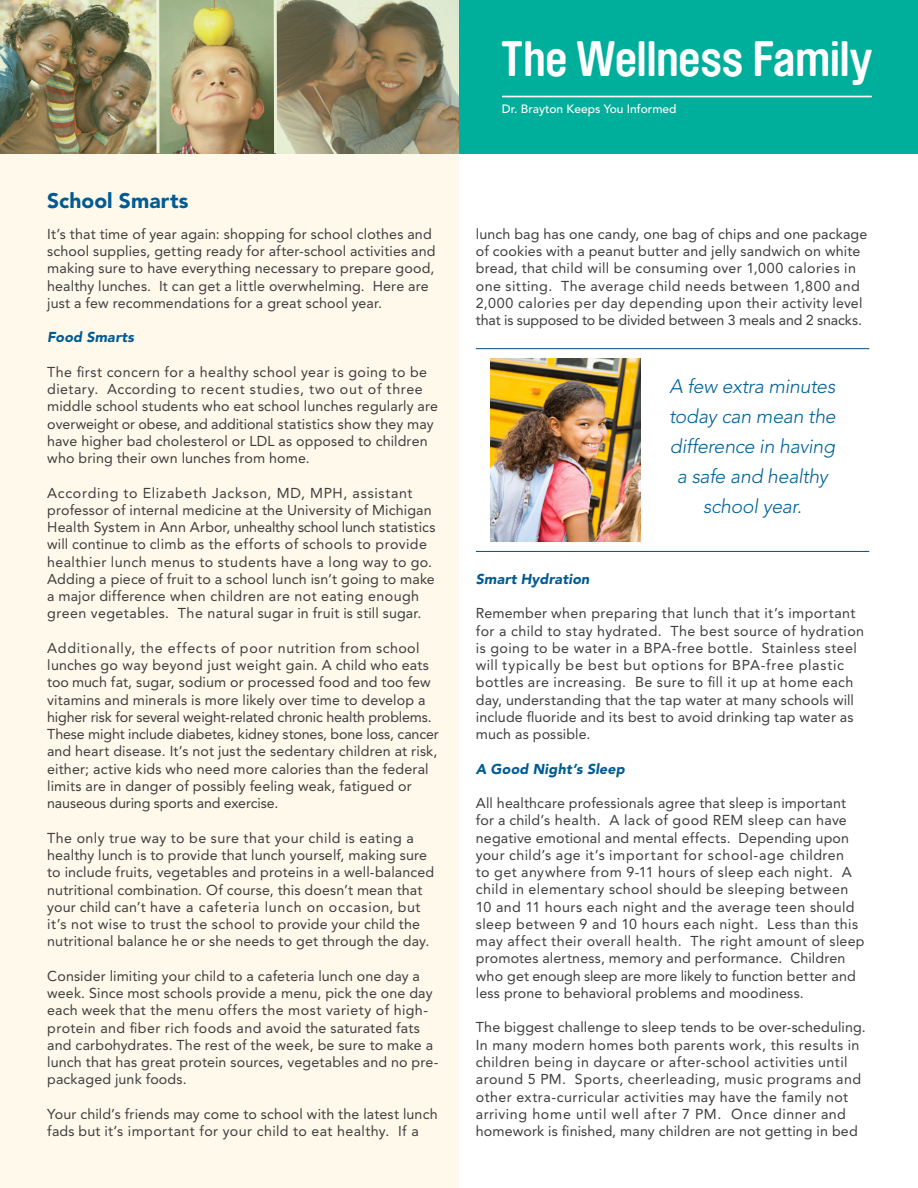
<style>
.page{position:relative;width:918px;height:1188px;background:#fff}
.page>*{position:absolute;margin:0;border:0;box-sizing:border-box;transform-origin:0 0}
.t1{font:700 49.2px "Brauer Neue";letter-spacing:-.01em;color:#fff}
.t2{font:900 21px "Avenir";letter-spacing:.005em;color:#005b93}
.t3{font:italic 300 19.5px/30px "Avenir";letter-spacing:-.015em;color:#006399;text-align:center}
.t4{font:14.25px/17.2px "Avenir";letter-spacing:.01em;color:#3e3e3f}
.t5{font:14.25px/17.2px "Avenir";letter-spacing:.03em;color:#3e3e3f}
.t6{font:italic 900 14.25px "Avenir";letter-spacing:.01em;color:#005b93}
.t7{font:500 12px "Avenir";color:#fff}
</style>
<div class="page">
<div style="left:0;top:133px;width:459px;height:1055px;background:#fff9eb"></div>
<hr style="left:476px;top:348px;width:393px;height:1px;background:#004a87">
<hr style="left:476px;top:551px;width:393px;height:1px;background:#004a87">
<div style="left:459px;top:0;width:459px;height:153px;background:#00af9b"></div>
<hr style="left:503px;top:96px;width:368px;height:1px;background:#fff">
<img style="left:0;top:0;width:459px;height:153px">
<img style="left:490px;top:359px;width:150px;height:182px">
<h2 class="t2" style="left:47px;top:188px;width:143px">School Smarts</h2>
<p class="t4" style="left:47px;top:225px;width:390px">It’s that time of year again: shopping for school clothes and school supplies, getting ready for after-school activities and making sure to have everything necessary to prepare good, healthy lunches. It can get a little overwhelming. Here are just a few recommendations for a great school year.</p>
<p class="t6" style="left:47px;top:329px;width:88px">Food Smarts</p>
<p class="t4" style="left:47px;top:363px;width:392px">The first concern for a healthy school year is going to be dietary. According to recent studies, two out of three middle school students who eat school lunches regularly are overweight or obese, and additional statistics show they may have higher bad cholesterol or LDL as opposed to children who bring their own lunches from home.</p>
<p class="t4" style="left:47px;top:484px;width:390px">According to Elizabeth Jackson, MD, MPH, assistant professor of internal medicine at the University of Michigan Health System in Ann Arbor, unhealthy school lunch statistics will continue to climb as the efforts of schools to provide healthier lunch menus to students have a long way to go.<br>Adding a piece of fruit to a school lunch isn’t going to make a major difference when children are not eating enough green vegetables. The natural sugar in fruit is still sugar.</p>
<p class="t4" style="left:47px;top:639px;width:393px">Additionally, the effects of poor nutrition from school lunches go way beyond just weight gain. A child who eats too much fat, sugar, sodium or processed food and too few vitamins and minerals is more likely over time to develop a higher risk for several weight-related chronic health problems.<br>These might include diabetes, kidney stones, bone loss, cancer and heart disease. It’s not just the sedentary children at risk, either; active kids who need more calories than the federal limits are in danger of possibly feeling weak, fatigued or nauseous during sports and exercise.</p>
<p class="t4" style="left:47px;top:829px;width:388px">The only true way to be sure that your child is eating a healthy lunch is to provide that lunch yourself, making sure to include fruits, vegetables and proteins in a well-balanced nutritional combination. Of course, this doesn’t mean that your child can’t have a cafeteria lunch on occasion, but it’s not wise to trust the school to provide your child the nutritional balance he or she needs to get through the day.</p>
<p class="t4" style="left:47px;top:967px;width:393px">Consider limiting your child to a cafeteria lunch one day a week. Since most schools provide a menu, pick the one day each week that the menu offers the most variety of high&shy;protein and fiber rich foods and avoid the saturated fats and carbohydrates. The rest of the week, be sure to make a lunch that has great protein sources, vegetables and no pre&shy;packaged junk foods.</p>
<p class="t4" style="left:47px;top:1105px;width:392px">Your child’s friends may come to school with the latest lunch fads but it’s important for your child to eat healthy. If a</p>
<h1 class="t1" style="left:501px;top:31px;width:373px">The Wellness Family</h1>
<p class="t7" style="left:502px;top:102px;width:176px">Dr. Brayton Keeps You Informed</p>
<p class="t4" style="left:476px;top:225px;width:393px">lunch bag has one candy, one bag of chips and one package of cookies with a peanut butter and jelly sandwich on white bread, that child will be consuming over 1,000 calories in one sitting. The average child needs between 1,800 and 2,000 calories per day depending upon their activity level that is supposed to be divided between 3 meals and 2 snacks.</p>
<h3 class="t3" style="left:669px;top:371px;width:168px">A few extra minutes today can mean the difference in having a safe and healthy school year.</h3>
<p class="t6" style="left:476px;top:570px;width:115px">Smart Hydration</p>
<p class="t4" style="left:476px;top:605px;width:390px">Remember when preparing that lunch that it’s important for a child to stay hydrated. The best source of hydration is going to be water in a BPA-free bottle. Stainless steel will typically be best but options for BPA-free plastic bottles are increasing. Be sure to fill it up at home each day, understanding that the tap water at many schools will include fluoride and its best to avoid drinking tap water as much as possible.</p>
<p class="t6" style="left:476px;top:760px;width:150px">A Good Night’s Sleep</p>
<p class="t4" style="left:476px;top:795px;width:390px">All healthcare professionals agree that sleep is important for a child’s health. A lack of good REM sleep can have negative emotional and mental effects. Depending upon your child’s age it’s important for school-age children<br>to get anywhere from 9-11 hours of sleep each night. A child in elementary school should be sleeping between 10 and 11 hours each night and the average teen should sleep between 9 and 10 hours each night. Less than this may affect their overall health. The right amount of sleep promotes alertness, memory and performance. Children who get enough sleep are more likely to function better and less prone to behavioral problems and moodiness.</p>
<p class="t5" style="left:476px;top:1019px;width:391px">The biggest challenge to sleep tends to be over-scheduling.<br>In many modern homes both parents work, this results in children being in daycare or after-school activities until around 5 PM. Sports, cheerleading, music programs and other extra-curricular activities may have the family not arriving home until well after 7 PM. Once dinner and homework is finished, many children are not getting in bed</p>
</div>
